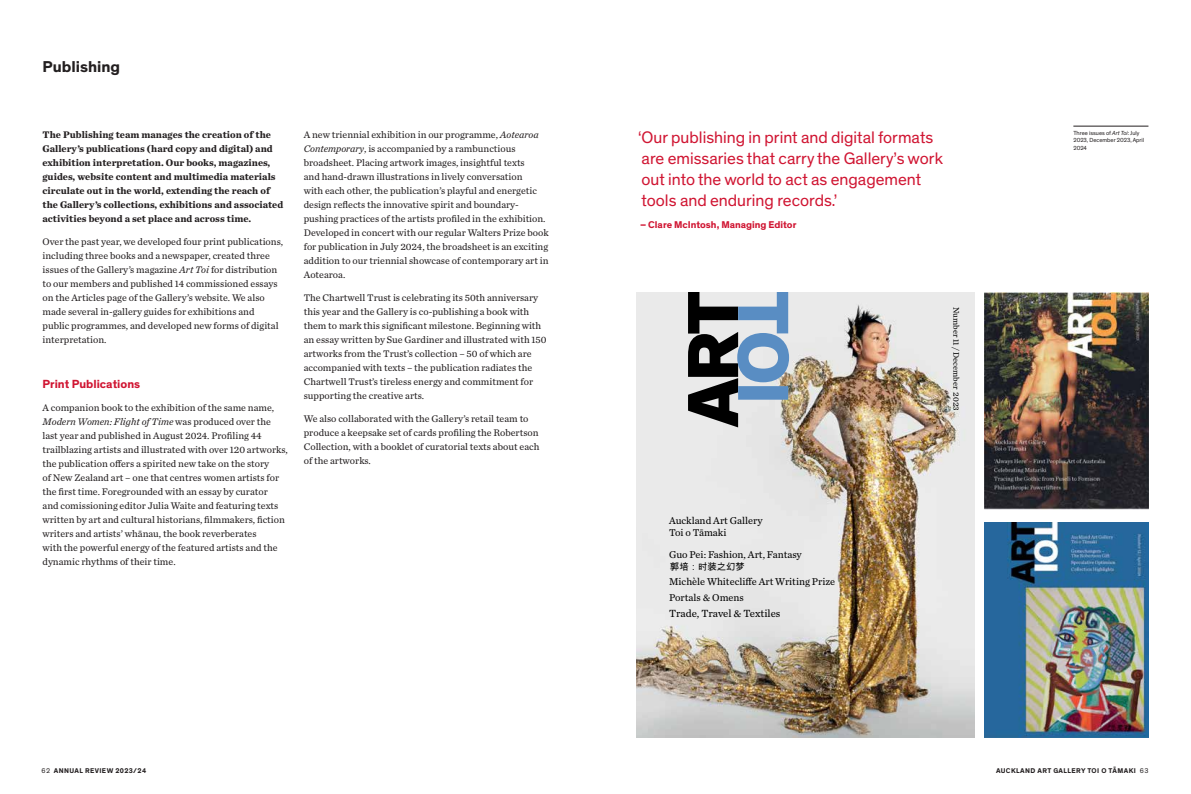
<style>
.page{position:relative;width:1191px;height:794px;background:#fff}
.page>*{position:absolute;margin:0;border:0;box-sizing:border-box;transform-origin:0 0}
.t1{font:17px/21px "Theinhardt";color:#d01532}
.t2{font:700 16px "Theinhardt";color:#231f20}
.t3{font:700 12px "Theinhardt";color:#d01532}
.t4{font:10.8px "Chronicle Text G2";color:#000}
.t5{font:10.4px/11.3px "Chronicle Text G2";color:#000}
.t6{font:10px/14px "Chronicle Text G2";color:#231f20}
.t7{font:700 10px/14px "Chronicle Text G2";color:#231f20}
.t8{font:700 10px "Theinhardt";color:#d01532}
.t9{font:9.4px "Arial Unicode MS";color:#000}
.t10{font:8.4px "Chronicle Text G2";color:#000}
.t11{font:700 7px "Theinhardt";letter-spacing:.06em;color:#231f20}
.t12{font:6px/7.2px "Theinhardt";color:#231f20}
.s1{font-style:italic}
.s2{font-weight:400}
</style>
<div class="page">
<hr style="left:1073px;top:126px;width:75px;height:1px;background:#231f20">
<img style="left:984px;top:292px;width:164px;height:217px">
<img style="left:984px;top:522px;width:164px;height:215px">
<img style="left:636px;top:292px;width:338px;height:445px">
<svg style="left:688px;top:292px;width:101px;height:135px;background:#808c98"></svg>
<h2 class="t2" style="left:43px;top:57px;width:79px">Publishing</h2>
<p class="t7" style="left:43px;top:127px;width:242px">The Publishing team manages the creation of the Gallery’s publications (hard copy and digital) and exhibition interpretation. Our books, magazines, guides, website content and multimedia materials circulate out in the world, extending the reach of the Gallery’s collections, exhibitions and associated activities beyond a set place and across time.</p>
<p class="t6" style="left:43px;top:234px;width:242px">Over the past year, we developed four print publications, including three books and a newspaper, created three issues of the Gallery’s magazine <span class="s1">Art Toi</span> for distribution to our members and published 14 commissioned essays on the Articles page of the Gallery’s website. We also made several in-gallery guides for exhibitions and public programmes, and developed new forms of digital interpretation.</p>
<p class="t3" style="left:43px;top:376px;width:99px">Print Publications</p>
<p class="t6" style="left:43px;top:400px;width:247px">A companion book to the exhibition of the same name, <span class="s1">Modern Women: Flight of Time</span> was produced over the last year and published in August 2024. Profiling 44 trailblazing artists and illustrated with over 120 artworks, the publication offers a spirited new take on the story<br>of New Zealand art – one that centres women artists for the first time. Foregrounded with an essay by curator<br>and comissioning editor Julia Waite and featuring texts written by art and cultural historians, filmmakers, fiction writers and artists’ whānau, the book reverberates<br>with the powerful energy of the featured artists and the dynamic rhythms of their time.</p>
<p class="t6" style="left:304px;top:128px;width:246px">A new triennial exhibition in our programme, <span class="s1">Aotearoa Contemporary</span>, is accompanied by a rambunctious broadsheet. Placing artwork images, insightful texts<br>and hand-drawn illustrations in lively conversation<br>with each other, the publication’s playful and energetic design reflects the innovative spirit and boundary&shy;pushing practices of the artists profiled in the exhibition.<br>Developed in concert with our regular Walters Prize book for publication in July 2024, the broadsheet is an exciting addition to our triennial showcase of contemporary art in Aotearoa.</p>
<p class="t6" style="left:304px;top:290px;width:244px">The Chartwell Trust is celebrating its 50th anniversary this year and the Gallery is co-publishing a book with them to mark this significant milestone. Beginning with an essay written by Sue Gardiner and illustrated with 150 artworks from the Trust’s collection – 50 of which are accompanied with texts – the publication radiates the Chartwell Trust’s tireless energy and commitment for supporting the creative arts.</p>
<p class="t6" style="left:304px;top:411px;width:237px">We also collaborated with the Gallery’s retail team to produce a keepsake set of cards profiling the Robertson Collection, with a booklet of curatorial texts about each of the artworks.</p>
<h1 class="t1" style="left:638px;top:127px;width:306px">‘Our publishing in print and digital formats are emissaries that carry the Gallery’s work out into the world to act as engagement tools and enduring records.’</h1>
<p class="t8" style="left:640px;top:218px;width:158px">– Clare McIntosh, Managing Editor</p>
<p class="t10" style="left:962px;top:307px;width:105px;rotate:90deg">Number 11 / December 2023</p>
<p class="t5" style="left:669px;top:515px;width:95px">Auckland Art Gallery<br>Toi o Tāmaki</p>
<p class="t5" style="left:669px;top:549px;width:134px">Guo Pei: Fashion, Art, Fantasy</p>
<p class="t5" style="left:669px;top:573px;width:168px;line-height:15.5px">Michèle Whitecliffe Art Writing Prize<br>Portals &amp; Omens</p>
<p class="t4" style="left:669px;top:605px;width:113px">Trade, Travel &amp; Textiles</p>
<p class="t9" style="left:670px;top:560px;width:76px">郭培：时装之幻梦</p>
<p class="t12" style="left:1073px;top:130px;width:72px">Three issues of <span class="s1">Art Toi</span>: July<br>2023, December 2023, April<br>2024</p>
<p class="t11" style="left:42px;top:766px;width:106px"><span class="s2">62</span> ANNUAL REVIEW 2023/24</p>
<p class="t11" style="left:996px;top:766px;width:154px">AUCKLAND ART GALLERY TOI O TĀMAKI <span class="s2">63</span></p>
</div>
